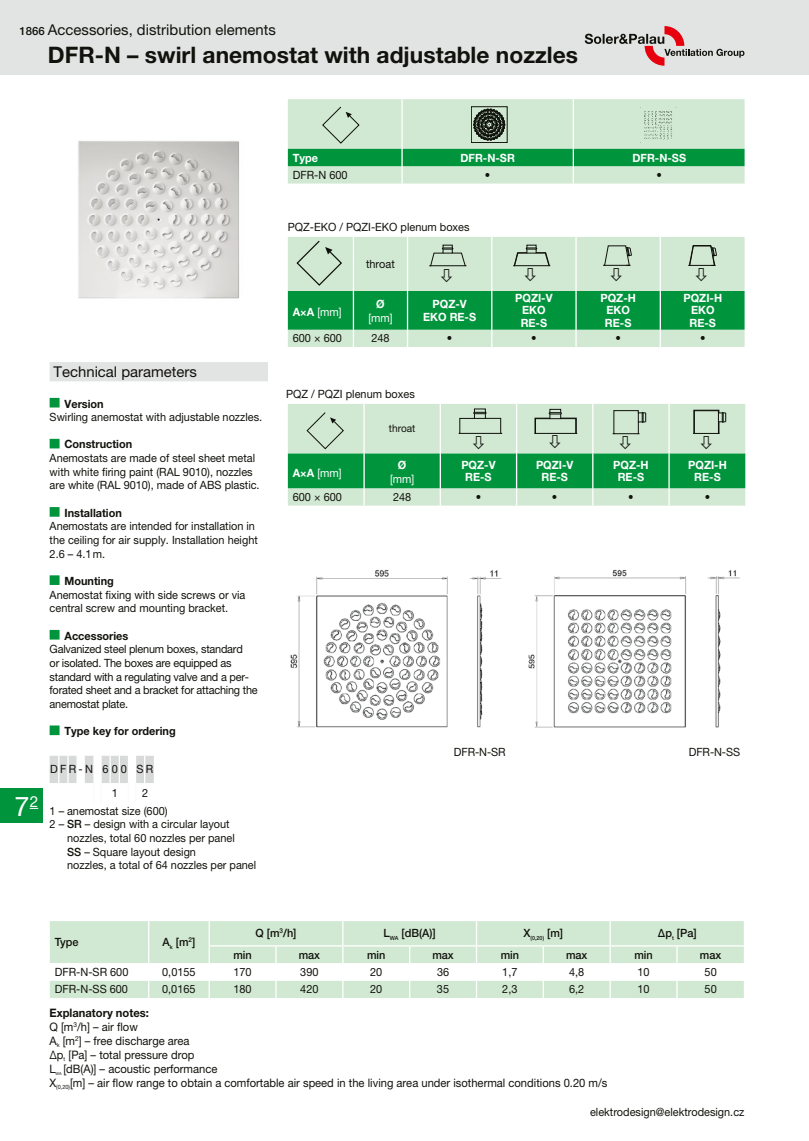
<style>
.page{position:relative;width:809px;height:1141px;background:#fff}
.page>*{position:absolute;margin:0;border:0;box-sizing:border-box;transform-origin:0 0}
.t1{font:27.12px "Helvetica Neue LT Pro";color:#fff}
.t2{font:700 22.75px "Helvetica Neue LT Pro";color:#12120d}
.t3{font:14.88px "Helvetica Neue LT Pro";color:#12120d}
.t4{font:11.72px/14px "Helvetica Neue LT Pro";color:#12120d;scale:.96 1}
.t5{font:11.38px/13.7px "Helvetica Neue LT Pro";color:#12120d;scale:.96 1}
.t6{font:11.38px/13.7px "Helvetica Neue LT Pro";letter-spacing:-.02em;color:#12120d;scale:.96 1}
.t7{font:700 11.38px/12.2px "Helvetica Neue LT Pro";color:#fff;text-align:center;scale:.96 1}
.t8{font:700 11.38px "Helvetica Neue LT Pro";color:#12120d;scale:.96 1}
.t9{font:500 11.38px "Helvetica Neue LT Pro";color:#12120d;scale:.96 1}
.t10{font:11.38px "Helvetica Neue LT Pro";color:#fff;scale:.96 1}
.t11{font:500 11.38px "Helvetica Neue LT Pro";color:#12120d}
.t12{font:10.5px "Helvetica Neue LT Pro";color:#12120d;scale:.96 1}
.t13{font:500 5.6px "Helvetica Neue LT Pro";color:#12120d;scale:.96 1}
.t14{font:4.02px "Helvetica Neue LT Pro";color:#12120d;scale:.96 1}
.s1{font-weight:700}
.s2{font-weight:500}
</style>
<div class="page">
<div style="left:0;top:0;width:809px;height:74px;background:#e2e3e3"></div>
<svg style="left:584px;top:26px;width:160px;height:40px"></svg>
<div style="left:0;top:789px;width:42px;height:34px;background:#00943d"></div>
<div style="left:50px;top:362px;width:218px;height:19px;background:#e2e3e3"></div>
<div style="left:50px;top:398px;width:10px;height:9px;background:#00943d"></div>
<div style="left:50px;top:439px;width:10px;height:9px;background:#00943d"></div>
<div style="left:50px;top:507px;width:10px;height:10px;background:#00943d"></div>
<div style="left:50px;top:575px;width:10px;height:10px;background:#00943d"></div>
<div style="left:50px;top:630px;width:10px;height:10px;background:#00943d"></div>
<div style="left:50px;top:725px;width:10px;height:10px;background:#00943d"></div>
<svg style="left:50px;top:756px;width:104px;height:27px"></svg>
<img style="left:78px;top:141px;width:161px;height:158px">
<svg style="left:50px;top:921px;width:693px;height:77px"></svg>
<hr style="left:208px;top:945px;width:68px;height:2px;background:#fff">
<hr style="left:276px;top:945px;width:67px;height:2px;background:#fff">
<hr style="left:343px;top:945px;width:66px;height:2px;background:#fff">
<hr style="left:409px;top:945px;width:67px;height:2px;background:#fff">
<hr style="left:476px;top:945px;width:67px;height:2px;background:#fff">
<hr style="left:543px;top:945px;width:67px;height:2px;background:#fff">
<hr style="left:610px;top:945px;width:67px;height:2px;background:#fff">
<hr style="left:677px;top:945px;width:66px;height:2px;background:#fff">
<img style="left:528px;top:569px;width:212px;height:159px">
<img style="left:290px;top:570px;width:212px;height:158px">
<svg style="left:288px;top:99px;width:456px;height:8px;background:#d0e7d2"></svg>
<hr style="left:401px;top:99px;width:2px;height:50px;background:#fff">
<hr style="left:572px;top:99px;width:2px;height:50px;background:#fff">
<svg style="left:288px;top:107px;width:456px;height:77px;background:#9acfaa"></svg>
<img style="left:638px;top:105px;width:39px;height:39px">
<div style="left:288px;top:404px;width:457px;height:5px;background:#d1e9d3"></div>
<hr style="left:363px;top:404px;width:2px;height:50px;background:#fff">
<hr style="left:439px;top:404px;width:2px;height:50px;background:#fff">
<hr style="left:516px;top:404px;width:1px;height:50px;background:#fff">
<hr style="left:592px;top:404px;width:1px;height:50px;background:#fff">
<hr style="left:668px;top:404px;width:1px;height:50px;background:#fff">
<svg style="left:288px;top:409px;width:457px;height:97px;background:#84c79b"></svg>
<svg style="left:288px;top:239px;width:456px;height:108px;background:#8bcba1"></svg>
<h3 class="t3" style="left:48px;top:21px;width:229px">Accessories, distribution elements</h3>
<h2 class="t2" style="left:48px;top:41px;width:531px">DFR-N – swirl anemostat with adjustable nozzles</h2>
<p class="t11" style="left:19px;top:25px;width:27px">1866</p>
<p class="t7" style="left:293px;top:151px;width:28px">Type</p>
<p class="t7" style="left:460px;top:151px;width:58px">DFR-N-SR</p>
<p class="t7" style="left:632px;top:151px;width:57px">DFR-N-SS</p>
<p class="t5" style="left:293px;top:168px;width:59px">DFR-N 600</p>
<p class="t5" style="left:485px;top:168px;width:7px">•</p>
<p class="t5" style="left:656px;top:168px;width:7px">•</p>
<p class="t5" style="left:288px;top:220px;width:191px">PQZ-EKO / PQZI-EKO plenum boxes</p>
<p class="t10" style="left:293px;top:305px;width:52px"><span class="s1">A×A</span> [mm]</p>
<p class="t5" style="left:366px;top:257px;width:31px">throat</p>
<p class="t7" style="left:376px;top:298px;width:10px">Ø</p>
<p class="t10" style="left:368px;top:312px;width:27px">[mm]</p>
<p class="t7" style="left:423px;top:298px;width:57px">PQZ-V<br>EKO RE-S</p>
<p class="t7" style="left:515px;top:292px;width:40px">PQZI-V<br>EKO<br>RE-S</p>
<p class="t7" style="left:600px;top:292px;width:38px">PQZ-H<br>EKO<br>RE-S</p>
<p class="t7" style="left:683px;top:292px;width:42px">PQZI-H<br>EKO<br>RE-S</p>
<h1 class="t1" style="left:15px;top:790px;width:25px">7<sup>2</sup></h1>
<h3 class="t3" style="left:54px;top:363px;width:145px">Technical parameters</h3>
<p class="t8" style="left:64px;top:396px;width:42px">Version</p>
<p class="t5" style="left:50px;top:410px;width:223px">Swirling anemostat with adjustable nozzles.</p>
<p class="t8" style="left:64px;top:437px;width:72px">Construction</p>
<p class="t5" style="left:50px;top:451px;width:220px">Anemostats are made of steel sheet metal with white firing paint (RAL 9010), nozzles are white (RAL 9010), made of ABS plastic.</p>
<p class="t8" style="left:64px;top:506px;width:61px">Installation</p>
<p class="t5" style="left:50px;top:519px;width:218px">Anemostats are intended for installation in the ceiling for air supply. Installation height<br>2.6 – 4.1m.</p>
<p class="t8" style="left:64px;top:574px;width:53px">Mounting</p>
<p class="t5" style="left:50px;top:588px;width:205px">Anemostat fixing with side screws or via central screw and mounting bracket.</p>
<p class="t8" style="left:64px;top:628px;width:68px">Accessories</p>
<p class="t6" style="left:50px;top:642px;width:218px">Galvanized steel plenum boxes, standard<br>or isolated. The boxes are equipped as standard with a regulating valve and a per&shy;forated sheet and a bracket for attaching the anemostat plate.</p>
<p class="t8" style="left:64px;top:724px;width:117px">Type key for ordering</p>
<p class="t5" style="left:112px;top:757px;width:45px;line-height:23.6px;text-indent:-62px">DFR-N 600 SR<br>1</p>
<p class="t5" style="left:50px;top:784px;width:124px;line-height:17.5px;text-indent:92px">2<br>1 – anemostat size (600)</p>
<p class="t5" style="left:67px;top:817px;width:198px;text-indent:-18px">2 – <span class="s2">SR</span> – design with a circular layout nozzles, total 60 nozzles per panel<br><span class="s2">SS</span> – Square layout design<br>nozzles, a total of 64 nozzles per panel</p>
<p class="t5" style="left:293px;top:331px;width:53px">600 × 600</p>
<p class="t5" style="left:371px;top:331px;width:20px">248</p>
<p class="t5" style="left:447px;top:331px;width:7px">•</p>
<p class="t5" style="left:531px;top:331px;width:7px">•</p>
<p class="t5" style="left:615px;top:331px;width:7px">•</p>
<p class="t5" style="left:700px;top:331px;width:7px">•</p>
<p class="t5" style="left:286px;top:387px;width:136px">PQZ / PQZI plenum boxes</p>
<p class="t10" style="left:293px;top:466px;width:52px"><span class="s1">A×A</span> [mm]</p>
<p class="t12" style="left:389px;top:422px;width:29px">throat</p>
<p class="t7" style="left:398px;top:458px;width:10px">Ø</p>
<p class="t10" style="left:390px;top:472px;width:27px">[mm]</p>
<p class="t7" style="left:461px;top:458px;width:37px">PQZ-V<br>RE-S</p>
<p class="t7" style="left:536px;top:458px;width:40px">PQZI-V<br>RE-S</p>
<p class="t7" style="left:613px;top:458px;width:38px">PQZ-H<br>RE-S</p>
<p class="t7" style="left:688px;top:458px;width:42px">PQZI-H<br>RE-S</p>
<p class="t5" style="left:293px;top:490px;width:53px">600 × 600</p>
<p class="t5" style="left:393px;top:490px;width:20px">248</p>
<p class="t5" style="left:475px;top:490px;width:7px">•</p>
<p class="t5" style="left:552px;top:490px;width:7px">•</p>
<p class="t5" style="left:628px;top:490px;width:7px">•</p>
<p class="t5" style="left:704px;top:490px;width:7px">•</p>
<p class="t5" style="left:454px;top:744px;width:55px">DFR-N-SR</p>
<p class="t5" style="left:689px;top:744px;width:55px">DFR-N-SS</p>
<p class="t9" style="left:55px;top:935px;width:26px">Type</p>
<p class="t9" style="left:162px;top:935px;width:36px">A<sub>k</sub> [m<sup>2</sup>]</p>
<p class="t9" style="left:255px;top:926px;width:44px">Q [m<sup>3</sup>/h]</p>
<p class="t9" style="left:383px;top:926px;width:56px">L<sub>WA</sub> [dB(A)]</p>
<p class="t13" style="left:523px;top:934px;width:43px"><sup>X</sup>(0,20) <sup>[m]</sup></p>
<p class="t9" style="left:658px;top:926px;width:42px">Δp<sub>t</sub> [Pa]</p>
<p class="t9" style="left:233px;top:948px;width:21px">min</p>
<p class="t9" style="left:299px;top:948px;width:24px">max</p>
<p class="t9" style="left:367px;top:948px;width:21px">min</p>
<p class="t9" style="left:432px;top:948px;width:24px">max</p>
<p class="t9" style="left:500px;top:948px;width:21px">min</p>
<p class="t9" style="left:566px;top:948px;width:24px">max</p>
<p class="t9" style="left:634px;top:948px;width:21px">min</p>
<p class="t9" style="left:700px;top:948px;width:24px">max</p>
<p class="t5" style="left:55px;top:965px;width:78px">DFR-N-SR 600</p>
<p class="t5" style="left:162px;top:965px;width:36px">0,0155</p>
<p class="t5" style="left:233px;top:965px;width:20px">170</p>
<p class="t5" style="left:300px;top:965px;width:20px">390</p>
<p class="t5" style="left:370px;top:965px;width:14px">20</p>
<p class="t5" style="left:437px;top:965px;width:14px">36</p>
<p class="t5" style="left:502px;top:965px;width:17px">1,7</p>
<p class="t5" style="left:569px;top:965px;width:17px">4,8</p>
<p class="t5" style="left:637px;top:965px;width:14px">10</p>
<p class="t5" style="left:704px;top:965px;width:14px">50</p>
<p class="t5" style="left:55px;top:982px;width:78px">DFR-N-SS 600</p>
<p class="t5" style="left:162px;top:982px;width:36px">0,0165</p>
<p class="t5" style="left:233px;top:982px;width:20px">180</p>
<p class="t5" style="left:300px;top:982px;width:20px">420</p>
<p class="t5" style="left:370px;top:982px;width:14px">20</p>
<p class="t5" style="left:437px;top:982px;width:14px">35</p>
<p class="t5" style="left:502px;top:982px;width:17px">2,3</p>
<p class="t5" style="left:569px;top:982px;width:17px">6,2</p>
<p class="t5" style="left:637px;top:982px;width:14px">10</p>
<p class="t5" style="left:704px;top:982px;width:14px">50</p>
<p class="t4" style="left:49px;top:1005px;width:153px"><span class="s1">Explanatory notes:<br></span>Q [m<sup>3</sup>/h] – air flow<br>A<sub>k</sub> [m<sup>2</sup>] – free discharge area<br>Δp<sub>t</sub> [Pa] – total pressure drop<br>L</p>
<p class="t14" style="left:56px;top:1071px;width:8px">wa</p>
<p class="t4" style="left:49px;top:1061px;width:583px;text-indent:14px">[dB(A)] – acoustic performance<br>X<sub>(0,20)</sub>[m] – air flow range to obtain a comfortable air speed in the living area under isothermal conditions 0.20 m/s</p>
<p class="t5" style="left:590px;top:1105px;width:162px">elektrodesign@elektrodesign.cz</p>
</div>
